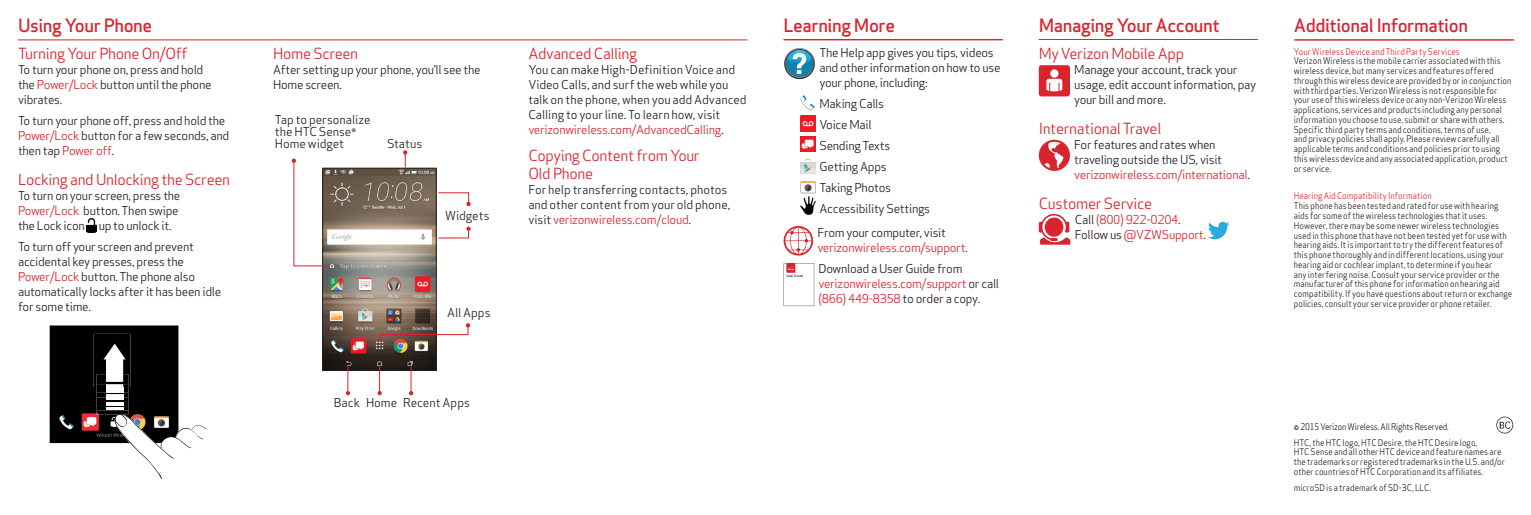
<style>
.page{position:relative;width:1531px;height:515px;background:#fff}
.page>*{position:absolute;margin:0;border:0;box-sizing:border-box;transform-origin:0 0}
.RED_Section_Head{font:500 18px "Apex Sans";letter-spacing:-.025em;color:#d9242d}
.RED_Sub_Section_Head{font:15px/18px "Apex Sans";letter-spacing:-.025em;color:#d9242d}
.Body_Copy{font:12px/15px "Apex Sans";letter-spacing:-.025em;color:#231f20}
.Body_Copy-2{font:12px/15px "Apex Sans";letter-spacing:-.005em;color:#231f20}
.Body_Copy-3{font:12px/15px "Apex Sans";letter-spacing:-.025em;color:#d9242d}
.Body_Copy-4{font:12px "Apex Sans";color:#231f20}
.Important_Customer_C{font:9px/9.8px "Apex Sans";letter-spacing:.005em;color:#231f20;scale:.9 1}
.Footnotes{font:9px/9.8px "Apex Sans";letter-spacing:.005em;color:#231f20;scale:.9 1}
.Footnotes-2{font:9px "Apex Sans";letter-spacing:-.025em;color:#231f20;scale:.9 1}
.t1{font:500 3.45px "Apex Sans";color:#231f20}
.s1{color:#d9242d}
.s2{color:#231f20}
</style>
<div class="page">
<hr style="left:1294px;top:40px;width:219px;height:1px;background:#d9242d">
<hr style="left:783px;top:39px;width:219px;height:1px;background:#d9242d">
<hr style="left:18px;top:40px;width:729px;height:1px;background:#d9242d">
<hr style="left:1038px;top:39px;width:220px;height:1px;background:#d9242d">
<hr style="left:1295px;top:40px;width:219px;height:1px;background:#d9242d">
<hr style="left:783px;top:40px;width:220px;height:1px;background:#d9242d">
<svg style="left:1039px;top:214px;width:31px;height:30px"></svg>
<svg style="left:783px;top:226px;width:30px;height:29px"></svg>
<svg style="left:1039px;top:65px;width:31px;height:31px"></svg>
<svg style="left:783px;top:263px;width:31px;height:43px"></svg>
<svg style="left:1039px;top:140px;width:31px;height:31px"></svg>
<img style="left:324px;top:170px;width:110px;height:198px">
<div style="left:322px;top:168px;width:114px;height:202px;border:1px solid #231f20"></div>
<svg style="left:403px;top:150px;width:4px;height:17px"></svg>
<svg style="left:438px;top:192px;width:33px;height:14px"></svg>
<svg style="left:438px;top:226px;width:33px;height:12px"></svg>
<svg style="left:379px;top:323px;width:91px;height:18px"></svg>
<svg style="left:292px;top:158px;width:38px;height:108px"></svg>
<svg style="left:346px;top:366px;width:4px;height:29px"></svg>
<svg style="left:377px;top:366px;width:5px;height:29px"></svg>
<svg style="left:409px;top:366px;width:4px;height:29px"></svg>
<img style="left:87px;top:218px;width:10px;height:14px">
<div style="left:50px;top:325px;width:128px;height:118px;background:#000001"></div>
<img style="left:97px;top:410px;width:9px;height:4px">
<img style="left:97px;top:405px;width:31px;height:5px">
<svg style="left:106px;top:407px;width:99px;height:71px"></svg>
<img style="left:97px;top:387px;width:31px;height:18px">
<img style="left:106px;top:402px;width:17px;height:3px">
<div style="left:106px;top:394px;width:17px;height:5px;background:#fff"></div>
<img style="left:106px;top:394px;width:12px;height:1px">
<div style="left:106px;top:384px;width:17px;height:8px;background:#fff"></div>
<img style="left:93px;top:333px;width:38px;height:54px">
<img style="left:97px;top:384px;width:31px;height:3px">
<img style="left:106px;top:384px;width:17px;height:3px">
<svg style="left:104px;top:343px;width:22px;height:39px"></svg>
<img style="left:800px;top:95px;width:15px;height:15px">
<img style="left:800px;top:116px;width:15px;height:15px">
<img style="left:800px;top:136px;width:15px;height:16px">
<img style="left:800px;top:159px;width:16px;height:14px">
<img style="left:800px;top:181px;width:16px;height:13px">
<img style="left:800px;top:197px;width:15px;height:18px">
<svg style="left:1208px;top:222px;width:21px;height:17px"></svg>
<img style="left:784px;top:48px;width:31px;height:31px">
<svg style="left:1496px;top:416px;width:17px;height:17px"></svg>
<p class="RED_Section_Head" style="left:18px;top:9px;width:136px">Using Your Phone</p>
<p class="RED_Section_Head" style="left:783px;top:9px;width:113px">Learning More</p>
<p class="RED_Sub_Section_Head" style="left:528px;top:43px;width:110px">Advanced Calling</p>
<p class="Body_Copy-2" style="left:528px;top:61px;width:220px">You can make High-Definition Voice and Video Calls, and surf the web while you talk on the phone, when you add Advanced Calling to your line. To learn how, visit <span class="s1">verizonwireless.com/AdvancedCalling</span>.</p>
<p class="RED_Sub_Section_Head" style="left:528px;top:145px;width:173px">Copying Content from Your<br>Old Phone</p>
<p class="Body_Copy-2" style="left:528px;top:180px;width:204px">For help transferring contacts, photos and other content from your old phone, visit <span class="s1">verizonwireless.com/cloud</span>.</p>
<p class="RED_Sub_Section_Head" style="left:18px;top:43px;width:171px">Turning Your Phone On/Off</p>
<p class="Body_Copy" style="left:18px;top:61px;width:195px">To turn your phone on, press and hold the <span class="s1">Power/Lock</span> button until the phone vibrates.</p>
<p class="Body_Copy" style="left:18px;top:112px;width:213px">To turn your phone off, press and hold the<br><span class="s1">Power/Lock</span> button for a few seconds, and then tap <span class="s1">Power off</span>.</p>
<p class="RED_Sub_Section_Head" style="left:18px;top:169px;width:214px">Locking and Unlocking the Screen</p>
<p class="Body_Copy" style="left:18px;top:187px;width:164px">To turn on your screen, press the<br><span class="s1">Power/Lock</span> button. Then swipe the Lock icon up to unlock it.</p>
<p class="Body_Copy" style="left:18px;top:238px;width:205px">To turn off your screen and prevent accidental key presses, press the<br><span class="s1">Power/Lock</span> button. The phone also automatically locks after it has been idle for some time.</p>
<p class="RED_Sub_Section_Head" style="left:273px;top:43px;width:87px">Home Screen</p>
<p class="Body_Copy" style="left:273px;top:61px;width:209px">After setting up your phone, you’ll see the<br>Home screen.</p>
<p class="Body_Copy" style="left:819px;top:44px;width:183px">The Help app gives you tips, videos and other information on how to use your phone, including:</p>
<p class="Body_Copy" style="left:819px;top:95px;width:66px">Making Calls</p>
<p class="Body_Copy" style="left:819px;top:116px;width:54px">Voice Mail</p>
<p class="Body_Copy" style="left:819px;top:137px;width:72px">Sending Texts</p>
<p class="Body_Copy" style="left:819px;top:158px;width:69px">Getting Apps</p>
<p class="Body_Copy" style="left:819px;top:179px;width:73px">Taking Photos</p>
<p class="Body_Copy" style="left:819px;top:200px;width:112px">Accessibility Settings</p>
<p class="Body_Copy-3" style="left:817px;top:223px;width:152px"><span class="s2">From your computer, visit </span>verizonwireless.com/support<span class="s2">.</span></p>
<p class="Body_Copy" style="left:818px;top:259px;width:182px">Download a User Guide from <span class="s1">verizonwireless.com/support</span> or call <span class="s1">(866) 449-8358</span> to order a copy.</p>
<p class="Body_Copy-2" style="left:275px;top:113px;width:97px;line-height:12px">Tap to personalize the HTC Sense<sup>∏<br></sup>Home widget</p>
<p class="Body_Copy" style="left:387px;top:135px;width:37px">Status</p>
<p class="Body_Copy-4" style="left:445px;top:205px;width:46px">Widgets</p>
<p class="t1" style="left:786px;top:272px;width:18px">User Guide</p>
<p class="Body_Copy" style="left:447px;top:304px;width:45px">All Apps</p>
<p class="Body_Copy-2" style="left:334px;top:394px;width:138px">Back Home Recent Apps</p>
<p class="RED_Section_Head" style="left:1038px;top:9px;width:183px">Managing Your Account</p>
<p class="RED_Section_Head" style="left:1294px;top:9px;width:176px">Additional Information</p>
<p class="RED_Sub_Section_Head" style="left:1038px;top:43px;width:147px">My Verizon Mobile App</p>
<p class="Body_Copy" style="left:1074px;top:61px;width:184px">Manage your account, track your usage, edit account information, pay your bill and more.</p>
<p class="RED_Sub_Section_Head" style="left:1038px;top:118px;width:124px">International Travel</p>
<p class="Body_Copy" style="left:1074px;top:136px;width:177px">For features and rates when traveling outside the US, visit <span class="s1">verizonwireless.com/international</span>.</p>
<p class="RED_Sub_Section_Head" style="left:1038px;top:193px;width:115px">Customer Service</p>
<p class="Body_Copy-3" style="left:1074px;top:211px;width:133px"><span class="s2">Call</span> (800) 922-0204<span class="s2">.<br>Follow us</span> @VZWSupport<span class="s2">.</span></p>
<p class="Important_Customer_C" style="left:1294px;top:45px;width:243px"><span class="s1">Your Wireless Device and Third Party Services<br></span>Verizon Wireless is the mobile carrier associated with this wireless device, but many services and features offered through this wireless device are provided by or in conjunction with third parties. Verizon Wireless is not responsible for your use of this wireless device or any non-VerizonWireless applications, services and products including any personal information you choose to use, submit or share with others.<br>Specific third party terms and conditions, terms of use,<br>and privacy policies shall apply. Please review carefully all applicable terms and conditions and policies prior to using this wireless device and any associated application, product or service.</p>
<p class="Important_Customer_C" style="left:1294px;top:190px;width:244px"><span class="s1">Hearing Aid Compatibility Information<br></span>This phone has been tested and rated for use with hearing aids for some of the wireless technologies that it uses.<br>However, there may be some newer wireless technologies used in this phone that have not been tested yet for use with hearing aids. It is important to try the different features of this phone thoroughly and in different locations, using your hearing aid or cochlear implant, to determine if you hear<br>any interfering noise. Consult your service provider or the manufacturer of this phone for information on hearing aid compatibility. If you have questions about return or exchange policies, consult your service provider or phone retailer.</p>
<p class="Footnotes-2" style="left:1294px;top:419px;width:174px">© 2015 Verizon Wireless. All Rights Reserved.</p>
<p class="Footnotes" style="left:1294px;top:436px;width:236px">HTC, the HTC logo, HTC Desire, the HTC Desire logo,<br>HTC Sense and all other HTC device and feature names are the trademarks or registered trademarks in the U.S. and/or other countries of HTC Corporation and its affiliates.</p>
<p class="Important_Customer_C" style="left:1294px;top:481px;width:154px">microSD is a trademark of SD-3C, LLC.</p>
</div>
